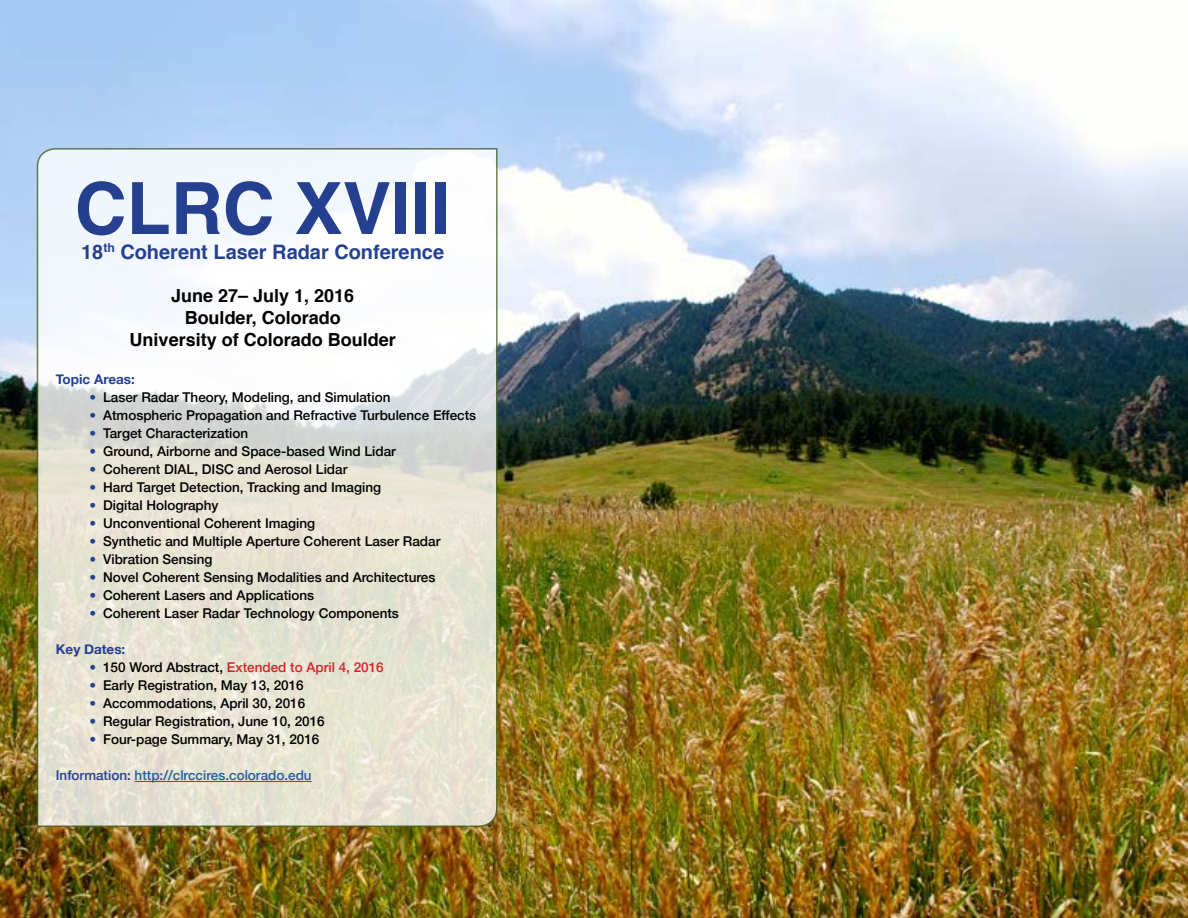
<style>
.page{position:relative;width:1188px;height:918px;background:#fff}
.page>*{position:absolute;margin:0;border:0;box-sizing:border-box;transform-origin:0 0}
.t1{font:700 72px "Helvetica";color:#25408f}
.t2{font:700 19.95px "Helvetica";color:#25408f}
.t3{font:700 18px/21.6px "Helvetica";color:#000;text-align:center}
.t4{font:500 13.5px "Helvetica Neue";color:#000}
.t5{font:500 13.5px "Helvetica Neue";color:#215e9e}
.t6{font:500 13.5px "Helvetica Neue";color:#d2232a}
.t7{font:700 13.5px "Helvetica Neue";color:#25408f}
.s1{color:#25408f}
.s2{color:#000}
</style>
<div class="page">
<img style="left:0;top:0;width:1188px;height:918px">
<svg style="left:36px;top:147px;width:462px;height:681px"></svg>
<hr style="left:135px;top:781px;width:177px;height:1px;background:#215e9e">
<h1 class="t1" style="left:75px;top:151px;width:378px">CLRC XVIII</h1>
<h2 class="t2" style="left:81px;top:236px;width:364px">18<sup>th</sup> Coherent Laser Radar Conference</h2>
<h3 class="t3" style="left:130px;top:285px;width:268px">June 27– July 1, 2016<br>Boulder, Colorado<br>University of Colorado Boulder</h3>
<p class="t7" style="left:56px;top:369px;width:80px">Topic Areas:</p>
<p class="t4" style="left:90px;top:387px;width:302px"><span class="s1">•</span> Laser Radar Theory, Modeling, and Simulation</p>
<p class="t4" style="left:90px;top:405px;width:388px"><span class="s1">•</span> Atmospheric Propagation and Refractive Turbulence Effects</p>
<p class="t4" style="left:90px;top:423px;width:160px"><span class="s1">•</span> Target Characterization</p>
<p class="t4" style="left:90px;top:441px;width:308px"><span class="s1">•</span> Ground, Airborne and Space-based Wind Lidar</p>
<p class="t4" style="left:90px;top:459px;width:259px"><span class="s1">•</span> Coherent DIAL, DISC and Aerosol Lidar</p>
<p class="t4" style="left:90px;top:477px;width:293px"><span class="s1">•</span> Hard Target Detection, Tracking and Imaging</p>
<p class="t4" style="left:90px;top:495px;width:131px"><span class="s1">•</span> Digital Holography</p>
<p class="t4" style="left:90px;top:513px;width:227px"><span class="s1">•</span> Unconventional Coherent Imaging</p>
<p class="t4" style="left:90px;top:531px;width:352px"><span class="s1">•</span> Synthetic and Multiple Aperture Coherent Laser Radar</p>
<p class="t4" style="left:90px;top:549px;width:124px"><span class="s1">•</span> Vibration Sensing</p>
<p class="t4" style="left:90px;top:567px;width:347px"><span class="s1">•</span> Novel Coherent Sensing Modalities and Architectures</p>
<p class="t4" style="left:90px;top:585px;width:226px"><span class="s1">•</span> Coherent Lasers and Applications</p>
<p class="t4" style="left:90px;top:603px;width:311px"><span class="s1">•</span> Coherent Laser Radar Technology Components</p>
<p class="t7" style="left:56px;top:639px;width:71px">Key Dates:</p>
<p class="t6" style="left:90px;top:657px;width:296px"><span class="s1">•</span> <span class="s2">150 Word Abstract,</span> Extended to April 4, 2016</p>
<p class="t4" style="left:90px;top:675px;width:216px"><span class="s1">•</span> Early Registration, May 13, 2016</p>
<p class="t4" style="left:90px;top:693px;width:217px"><span class="s1">•</span> Accommodations, April 30, 2016</p>
<p class="t4" style="left:90px;top:711px;width:237px"><span class="s1">•</span> Regular Registration, June 10, 2016</p>
<p class="t4" style="left:90px;top:729px;width:231px"><span class="s1">•</span> Four-page Summary, May 31, 2016</p>
<p class="t5" style="left:56px;top:765px;width:257px"><span class="s1">Information:</span> http://clrccires.colorado.edu</p>
</div>
